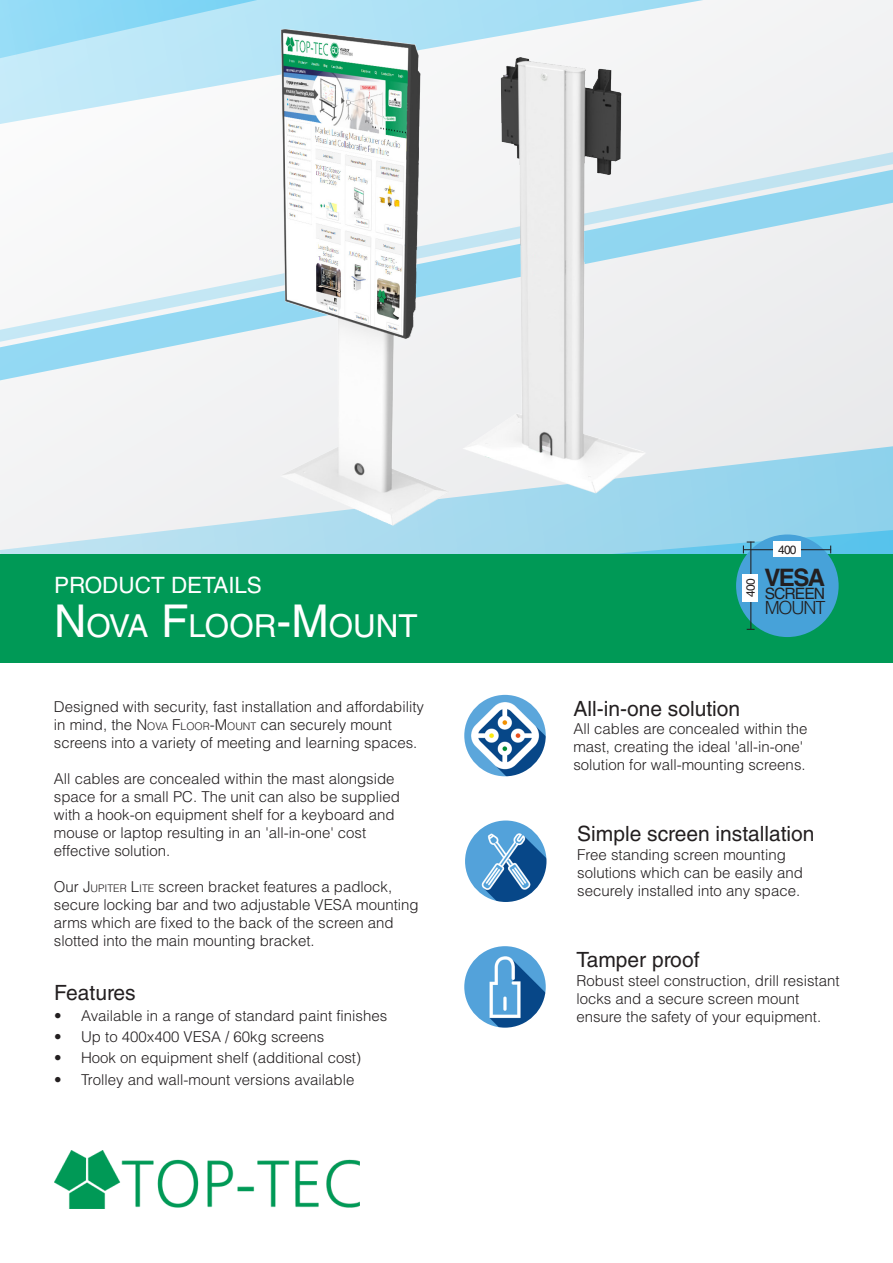
<style>
.page{position:relative;width:893px;height:1263px;background:#fff}
.page>*{position:absolute;margin:0;border:0;box-sizing:border-box;transform-origin:0 0}
.t1{font:31.65px "Helvetica LT Std";color:#fff}
.t2{font:700 24px "Helvetica LT Std";color:#231f20}
.SUBTITLE{font:22.5px "Helvetica LT Std";color:#fff}
.Body_Style{font:21px "Helvetica LT Std";color:#231f20}
.FRONT_PAGE_BODY_TEXT{font:21px "Helvetica LT Std";color:#231f20}
.t3{font:300 18.15px "Helvetica LT Std";letter-spacing:-.06em;color:#231f20}
.t4{font:15.6px "Helvetica LT Std";letter-spacing:-.06em;color:#231f20}
.FRONT_PAGE_BODY_TEXT-2{font:300 15px/18px "Helvetica LT Std";color:#231f20}
.Body_Style-2{font:300 15px/18px "Helvetica LT Std";color:#231f20}
.t5{font:12px "Helvetica LT Std";letter-spacing:-.06em;color:#231f20}
.s1{font-size:45.15px}
.s2{font-style:inherit}
.s3{font-size:10.5px}
</style>
<div class="page">
<div style="left:0;top:0;width:893px;height:554px;background:#f2f2f3"></div>
<svg style="left:0;top:446px;width:893px;height:108px"></svg>
<svg style="left:7px;top:526px;width:886px;height:28px"></svg>
<svg style="left:0;top:347px;width:167px;height:34px"></svg>
<svg style="left:0;top:0;width:703px;height:124px"></svg>
<svg style="left:0;top:152px;width:893px;height:195px"></svg>
<svg style="left:0;top:0;width:336px;height:75px"></svg>
<img style="left:239px;top:20px;width:213px;height:510px">
<img style="left:457px;top:34px;width:199px;height:474px">
<img style="left:54px;top:1150px;width:305px;height:59px">
<div style="left:0;top:554px;width:893px;height:109px;background:#009956"></div>
<img style="left:464px;top:695px;width:82px;height:81px;border-radius:41px">
<div style="left:736px;top:534px;width:103px;height:103px;background:#47a2d9;border-radius:50%"></div>
<hr style="left:743px;top:549px;width:88px;height:1px;background:#231f20">
<div style="left:774px;top:542px;width:27px;height:15px;background:#fff"></div>
<hr style="left:750px;top:542px;width:1px;height:87px;background:#231f20">
<div style="left:743px;top:574px;width:15px;height:27px;background:#fff"></div>
<svg style="left:743px;top:541px;width:12px;height:12px"></svg>
<img style="left:465px;top:820px;width:81px;height:82px;border-radius:41px">
<img style="left:464px;top:946px;width:82px;height:82px;border-radius:41px">
<p class="SUBTITLE" style="left:54px;top:572px;width:209px">PRODUCT DETAILS</p>
<p class="t1" style="left:54px;top:608px;width:365px"><span class="s1">N</span>OVA <span class="s1">F</span>LOOR<span class="s1">-M</span>OUNT</p>
<p class="FRONT_PAGE_BODY_TEXT-2" style="left:54px;top:697px;width:372px">Designed with security, fast installation and affordability in mind, the <span class="s2">N</span><span class="s3">OVA</span> <span class="s2">F</span><span class="s3">LOOR</span><span class="s2">-M</span><span class="s3">OUNT</span> can securely mount screens into a variety of meeting and learning spaces.</p>
<p class="Body_Style-2" style="left:54px;top:769px;width:347px">All cables are concealed within the mast alongside space for a small PC. The unit can also be supplied with a hook-on equipment shelf for a keyboard and mouse or laptop resulting in an 'all-in-one' cost effective solution.</p>
<p class="FRONT_PAGE_BODY_TEXT-2" style="left:54px;top:877px;width:366px">Our <span class="s2">J</span><span class="s3">UPITER</span> <span class="s2">L</span><span class="s3">ITE</span> screen bracket features a padlock, secure locking bar and two adjustable VESA mounting arms which are fixed to the back of the screen and slotted into the main mounting bracket.</p>
<p class="FRONT_PAGE_BODY_TEXT" style="left:54px;top:980px;width:83px">Features</p>
<p class="Body_Style-2" style="left:54px;top:1006px;width:335px">• Available in a range of standard paint finishes</p>
<p class="Body_Style-2" style="left:54px;top:1028px;width:272px">• Up to 400x400 VESA / 60kg screens</p>
<p class="Body_Style-2" style="left:54px;top:1049px;width:309px">• Hook on equipment shelf (additional cost)</p>
<p class="Body_Style-2" style="left:54px;top:1070px;width:302px">• Trolley and wall-mount versions available</p>
<p class="t5" style="left:744px;top:597px;width:20px;rotate:-90deg">400</p>
<p class="t5" style="left:778px;top:542px;width:20px">400</p>
<p class="t2" style="left:764px;top:563px;width:62px">VESA</p>
<p class="t4" style="left:765px;top:584px;width:62px">SCREEN</p>
<p class="t3" style="left:765px;top:596px;width:62px">MOUNT</p>
<p class="Body_Style" style="left:573px;top:696px;width:168px">All-in-one solution</p>
<p class="FRONT_PAGE_BODY_TEXT-2" style="left:573px;top:720px;width:235px">All cables are concealed within the mast, creating the ideal 'all-in-one' solution for wall-mounting screens.</p>
<p class="Body_Style" style="left:577px;top:822px;width:239px">Simple screen installation</p>
<p class="FRONT_PAGE_BODY_TEXT-2" style="left:577px;top:846px;width:227px">Free standing screen mounting solutions which can be easily and securely installed into any space.</p>
<p class="Body_Style" style="left:576px;top:947px;width:125px">Tamper proof</p>
<p class="FRONT_PAGE_BODY_TEXT-2" style="left:576px;top:971px;width:265px">Robust steel construction, drill resistant locks and a secure screen mount ensure the safety of your equipment.</p>
</div>
